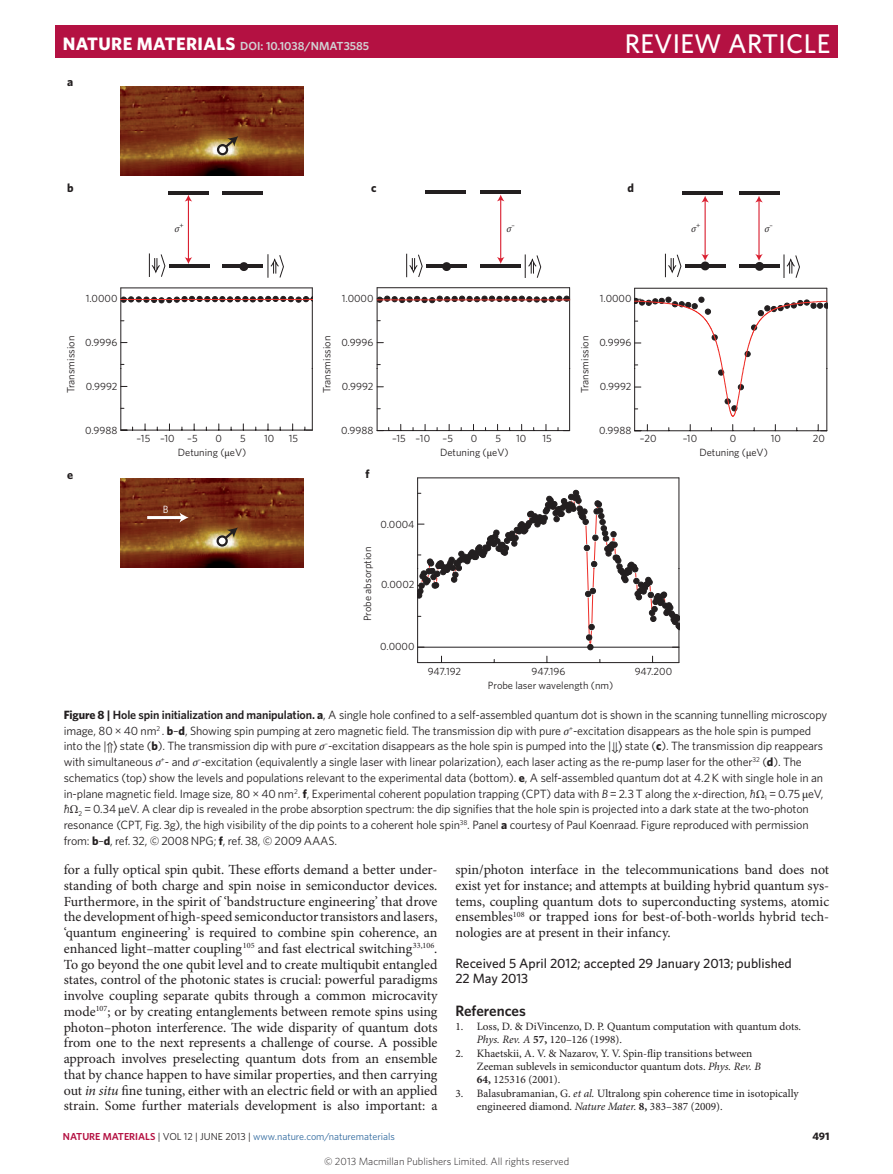
<style>
.page{position:relative;width:893px;height:1174px;background:#fff}
.page>*{position:absolute;margin:0;border:0;box-sizing:border-box;transform-origin:0 0}
.t1{font:500 27px "Whitney";letter-spacing:.01em;color:#fff}
.Head_1{font:600 15px "Whitney";color:#231f20}
.Body_text{font:13.95px/15.8px "Minion Pro";color:#231f20;text-align:justify}
.Received_accepted_p{font:500 13.5px/15px "Whitney";color:#231f20}
.Figure_caption{font:12px/15.8px "Whitney";letter-spacing:-.01em;color:#231f20}
.t2{font:700 12px "Whitney";color:#231f20}
.t3{font:600 11.7px "Whitney";color:#d1d2d4}
.References{font:11.25px/13.5px "Minion Pro";color:#231f20}
.t4{font:700 10.8px "Whitney";color:#231f20}
.t5{font:10.5px "Whitney";color:#231f20}
.t6{font:300 10.5px "Whitney";color:#231f20}
.t7{font:italic 10.5px "Minion Pro";color:#231f20}
.t8{font:10.5px "Whitney";color:#fff}
.t9{font:10.2px "Whitney";color:#316a9f}
.s1{font-weight:700;font-size:18px;color:#fff}
.s2{font-family:"Minion Pro"}
.s3{font-weight:700}
.s4{font-weight:600}
.s5{font-family:"Minion Pro";font-style:italic}
.s6{font-style:italic}
.s7{font-weight:600;color:#b41142}
.s8{color:#231f20}
</style>
<div class="page">
<img style="left:120px;top:87px;width:183px;height:88px">
<hr style="left:418px;top:662px;width:261px;height:1px;background:#231f20">
<hr style="left:417px;top:568px;width:1px;height:94px;background:#231f20">
<hr style="left:679px;top:568px;width:1px;height:94px;background:#231f20">
<svg style="left:121px;top:136px;width:706px;height:514px"></svg>
<div style="left:55px;top:25px;width:783px;height:33px;background:#b41142"></div>
<p class="t3" style="left:63px;top:38px;width:308px"><span class="s1">NATURE MATERIALS</span> DOI: 10.1038/NMAT3585</p>
<h1 class="t1" style="left:625px;top:25px;width:207px">REVIEW ARTICLE</h1>
<p class="t2" style="left:67px;top:74px;width:8px">a</p>
<p class="t2" style="left:67px;top:180px;width:8px">b</p>
<p class="t2" style="left:371px;top:180px;width:7px">c</p>
<p class="t2" style="left:628px;top:180px;width:8px">d</p>
<p class="t5" style="left:86px;top:292px;width:33px">1.0000</p>
<p class="t7" style="left:174px;top:223px;width:11px">σ<sup>+</sup></p>
<p class="t5" style="left:342px;top:292px;width:33px">1.0000</p>
<p class="t7" style="left:506px;top:223px;width:10px">σ<sup>–</sup></p>
<p class="t7" style="left:691px;top:223px;width:11px">σ<sup>+</sup></p>
<p class="t5" style="left:600px;top:292px;width:33px">1.0000</p>
<p class="t5" style="left:64px;top:393px;width:59px;rotate:-90deg">Transmission</p>
<p class="t5" style="left:341px;top:335px;width:34px">0.9996</p>
<p class="t5" style="left:320px;top:393px;width:59px;rotate:-90deg">Transmission</p>
<p class="t5" style="left:599px;top:335px;width:34px">0.9996</p>
<p class="t5" style="left:578px;top:393px;width:59px;rotate:-90deg">Transmission</p>
<p class="t5" style="left:85px;top:335px;width:34px">0.9996</p>
<p class="t5" style="left:342px;top:379px;width:33px">0.9992</p>
<p class="t5" style="left:600px;top:379px;width:33px">0.9992</p>
<p class="t5" style="left:86px;top:379px;width:33px">0.9992</p>
<p class="t7" style="left:764px;top:223px;width:10px">σ<sup>–</sup></p>
<p class="t5" style="left:85px;top:423px;width:34px">0.9988</p>
<p class="t5" style="left:341px;top:423px;width:34px">0.9988</p>
<p class="t5" style="left:599px;top:423px;width:34px">0.9988</p>
<p class="t5" style="left:137px;top:431px;width:63px">–15 –10 –5</p>
<p class="t5" style="left:215px;top:431px;width:8px">0</p>
<p class="t5" style="left:240px;top:431px;width:7px">5</p>
<p class="t5" style="left:264px;top:431px;width:12px">10</p>
<p class="t5" style="left:289px;top:431px;width:11px">15</p>
<p class="t5" style="left:392px;top:431px;width:63px">–15 –10 –5</p>
<p class="t5" style="left:471px;top:431px;width:8px">0</p>
<p class="t5" style="left:495px;top:431px;width:7px">5</p>
<p class="t5" style="left:640px;top:431px;width:18px">–20</p>
<p class="t5" style="left:683px;top:431px;width:16px">–10</p>
<p class="t5" style="left:730px;top:431px;width:8px">0</p>
<p class="t5" style="left:771px;top:431px;width:12px">10</p>
<p class="t5" style="left:813px;top:431px;width:14px">20</p>
<p class="t5" style="left:516px;top:431px;width:12px">10</p>
<p class="t5" style="left:542px;top:431px;width:11px">15</p>
<p class="t5" style="left:178px;top:445px;width:70px">Detuning (<span class="s2">µ</span>eV)</p>
<p class="t5" style="left:440px;top:445px;width:70px">Detuning (<span class="s2">µ</span>eV)</p>
<p class="t5" style="left:699px;top:445px;width:70px">Detuning (<span class="s2">µ</span>eV)</p>
<p class="t2" style="left:67px;top:467px;width:8px">e</p>
<p class="t2" style="left:366px;top:465px;width:6px">f</p>
<p class="t8" style="left:163px;top:502px;width:7px">B</p>
<p class="t5" style="left:380px;top:517px;width:36px">0.0004</p>
<p class="t5" style="left:361px;top:621px;width:76px;rotate:-90deg">Probe absorption</p>
<p class="t5" style="left:381px;top:577px;width:35px">0.0002</p>
<p class="t5" style="left:380px;top:639px;width:36px">0.0000</p>
<p class="t5" style="left:428px;top:664px;width:35px">947.192</p>
<p class="t5" style="left:532px;top:664px;width:35px">947.196</p>
<p class="Figure_caption" style="left:64px;top:706px;width:765px"><span class="s3">Figure 8 |</span> <span class="s4">Hole spin initialization and manipulation.</span> <span class="s3">a</span>, A single hole confined to a self-assembled quantum dot is shown in the scanning tunnelling microscopy image, 80 × 40 nm<sup>2</sup> . <span class="s3">b</span>–<span class="s3">d</span>, Showing spin pumping at zero magnetic field. The transmission dip with pure <span class="s5">σ</span><sup>+</sup>-excitation disappears as the hole spin is pumped into the |⇑ state (<span class="s3">b</span>). The transmission dip with pure <span class="s5">σ</span><sup>–</sup>-excitation disappears as the hole spin is pumped into the |⇓ state (<span class="s3">c</span>). The transmission dip reappears with simultaneous <span class="s5">σ</span><sup>+</sup>- and <span class="s5">σ</span><sup>–</sup>-excitation (equivalently a single laser with linear polarization), each laser acting as the re-pump laser for the other<sup>32</sup> (<span class="s3">d</span>). The schematics (top) show the levels and populations relevant to the experimental data (bottom). <span class="s3">e</span>, A self-assembled quantum dot at 4.2 K with single hole in an in-plane magnetic field. Image size, 80 × 40 nm<sup>2</sup>. <span class="s3">f</span>, Experimental coherent population trapping (CPT) data with <span class="s6">B</span> = 2<span class="s6">.</span>3 T along the <span class="s6">x</span>-direction, <span class="s6">ħ</span><span class="s2">Ω</span><sub>1</sub> = 0<span class="s6">.</span>75 <span class="s2">μ</span>eV, <span class="s6">ħ</span><span class="s2">Ω</span><sub>2</sub> = 0<span class="s6">.</span>34 <span class="s2">μ</span>eV. A clear dip is revealed in the probe absorption spectrum: the dip signifies that the hole spin is projected into a dark state at the two-photon resonance (CPT, Fig. 3g), the high visibility of the dip points to a coherent hole spin<sup>38</sup>. Panel <span class="s3">a</span> courtesy of Paul Koenraad. Figure reproduced with permission from: <span class="s3">b</span>–<span class="s3">d</span>, ref. 32, © 2008 NPG; <span class="s3">f</span>, ref. 38, © 2009 AAAS.</p>
<p class="t5" style="left:635px;top:664px;width:39px">947.200</p>
<p class="t5" style="left:488px;top:678px;width:127px">Probe laser wavelength (nm)</p>
<p class="Body_text" style="left:64px;top:862px;width:375px">for a fully optical spin qubit. These efforts demand a better under&shy;standing of both charge and spin noise in semiconductor devices.<br>Furthermore, in the spirit of ‘bandstructure engineering’ that drove the development of high-speed semiconductor transistors and lasers, ‘quantum engineering’ is required to combine spin coherence, an enhanced light–matter coupling<sup>105</sup> and fast electrical switching<sup>33,106</sup>.<br>To go beyond the one qubit level and to create multiqubit entangled states, control of the photonic states is crucial: powerful paradigms involve coupling separate qubits through a common microcavity mode<sup>107</sup>; or by creating entanglements between remote spins using photon–photon interference. The wide disparity of quantum dots from one to the next represents a challenge of course. A possible approach involves preselecting quantum dots from an ensemble that by chance happen to have similar properties, and then carrying out <span class="s6">in situ</span> fine tuning, either with an electric field or with an applied strain. Some further materials development is also important: a</p>
<p class="Body_text" style="left:455px;top:862px;width:375px">spin/photon interface in the telecommunications band does not exist yet for instance; and attempts at building hybrid quantum sys&shy;tems, coupling quantum dots to superconducting systems, atomic ensembles<sup>108</sup> or trapped ions for best-of-both-worlds hybrid tech&shy;nologies are at present in their infancy.</p>
<p class="Received_accepted_p" style="left:455px;top:955px;width:338px">Received 5 April 2012; accepted 29 January 2013; published<br>22 May 2013</p>
<p class="Head_1" style="left:455px;top:1001px;width:72px">References</p>
<p class="References" style="left:477px;top:1019px;width:326px;text-indent:-21px">1. Loss, D. &amp; DiVincenzo, D. P. Quantum computation with quantum dots.<br><span class="s6">Phys. Rev. A</span> <span class="s3">57,</span> 120–126 (1998).</p>
<p class="References" style="left:477px;top:1046px;width:286px;text-indent:-21px">2. Khaetskii, A. V. &amp; Nazarov, Y. V. Spin-flip transitions between<br>Zeeman sublevels in semiconductor quantum dots. <span class="s6">Phys. Rev. B<br></span><span class="s3">64,</span> 125316 (2001).</p>
<p class="References" style="left:477px;top:1087px;width:323px;text-indent:-21px">3. Balasubramanian, G. <span class="s6">et al.</span> Ultralong spin coherence time in isotopically engineered diamond. <span class="s6">Nature Mater.</span> <span class="s3">8,</span> 383–387 (2009).</p>
<p class="t9" style="left:63px;top:1129px;width:334px"><span class="s7">NATURE MATERIALS</span> <span class="s8">| VOL 12 | JUNE 2013 |</span> www.nature.com/naturematerials</p>
<p class="t4" style="left:812px;top:1128px;width:19px">491</p>
<p class="t6" style="left:324px;top:1154px;width:247px">© 2013 Macmillan Publishers Limited. All rights reserved</p>
</div>
